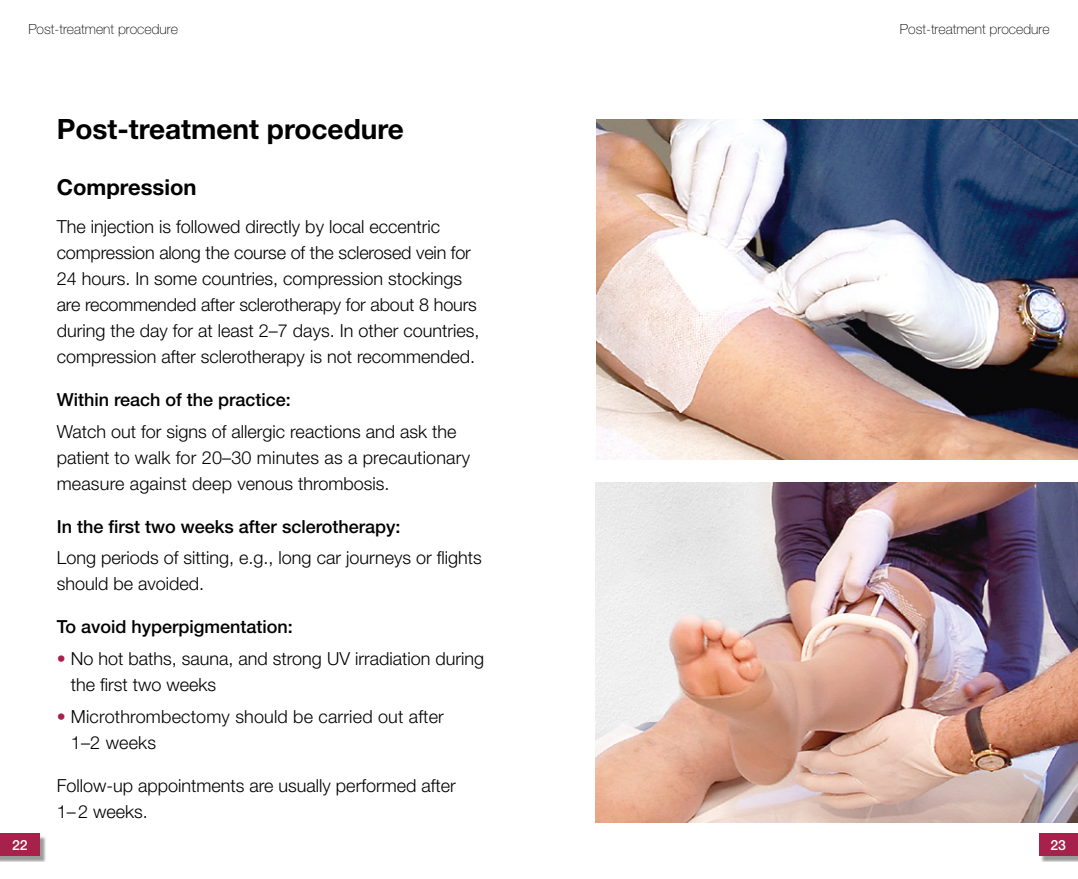
<style>
.page{position:relative;width:1078px;height:879px;background:#fff}
.page>*{position:absolute;margin:0;border:0;box-sizing:border-box;transform-origin:0 0}
.Headline{font:700 28px "Helvetica Neue LT Std";color:#000}
.subline{font:700 22px "Helvetica Neue LT Std";color:#000}
.Fliesstext{font:300 18px/26px "Helvetica Neue LT Std";color:#000}
.Fliesstext-2{font:500 18px "Helvetica Neue LT Std";color:#000}
.Kapitel{font:100 14px "Helvetica Neue LT Std";color:#000}
.t1{font:500 14px "Helvetica Neue LT Std";color:#fff}
.s1{color:#a6214b}
</style>
<div class="page">
<img style="left:595px;top:482px;width:482px;height:340px">
<img style="left:596px;top:119px;width:481px;height:340px">
<div style="left:0;top:835px;width:46px;height:27px;background:#000;opacity:.4"></div>
<div style="left:0;top:833px;width:40px;height:23px;background:#a6214b"></div>
<div style="left:1040px;top:835px;width:37px;height:27px;background:#000;opacity:.4"></div>
<div style="left:1038px;top:833px;width:39px;height:23px;background:#a6214b"></div>
<p class="Kapitel" style="left:28px;top:21px;width:151px">Post-treatment procedure</p>
<p class="Kapitel" style="left:899px;top:21px;width:151px">Post-treatment procedure</p>
<p class="Headline" style="left:57px;top:112px;width:348px">Post-treatment procedure</p>
<p class="subline" style="left:57px;top:174px;width:141px">Compression</p>
<p class="Fliesstext" style="left:57px;top:213px;width:424px">The injection is followed directly by local eccentric compression along the course of the sclerosed vein for 24 hours. In some countries, compression stockings are recommended after sclerotherapy for about 8 hours during the day for at least 2–7 days. In other countries, compression after sclerotherapy is not recommended.</p>
<p class="Fliesstext-2" style="left:57px;top:389px;width:236px">Within reach of the practice:</p>
<p class="Fliesstext" style="left:57px;top:418px;width:414px">Watch out for signs of allergic reactions and ask the patient to walk for 20–30 minutes as a precautionary measure against deep venous thrombosis.</p>
<p class="Fliesstext-2" style="left:57px;top:515px;width:345px">In the first two weeks after sclerotherapy:</p>
<p class="Fliesstext" style="left:57px;top:544px;width:426px">Long periods of sitting, e.g., long car journeys or flights should be avoided.</p>
<p class="Fliesstext-2" style="left:57px;top:616px;width:238px">To avoid hyperpigmentation:</p>
<p class="Fliesstext" style="left:71px;top:645px;width:415px;text-indent:-14px"><span class="s1">•</span> No hot baths, sauna, and strong UV irradiation during the first two weeks</p>
<p class="Fliesstext" style="left:71px;top:703px;width:374px;text-indent:-14px"><span class="s1">•</span> Microthrombectomy should be carried out after<br>1–2 weeks</p>
<p class="Fliesstext" style="left:57px;top:772px;width:400px">Follow-up appointments are usually performed after<br>1–2 weeks.</p>
<p class="t1" style="left:12px;top:836px;width:17px">22</p>
<p class="t1" style="left:1050px;top:836px;width:17px">23</p>
</div>
